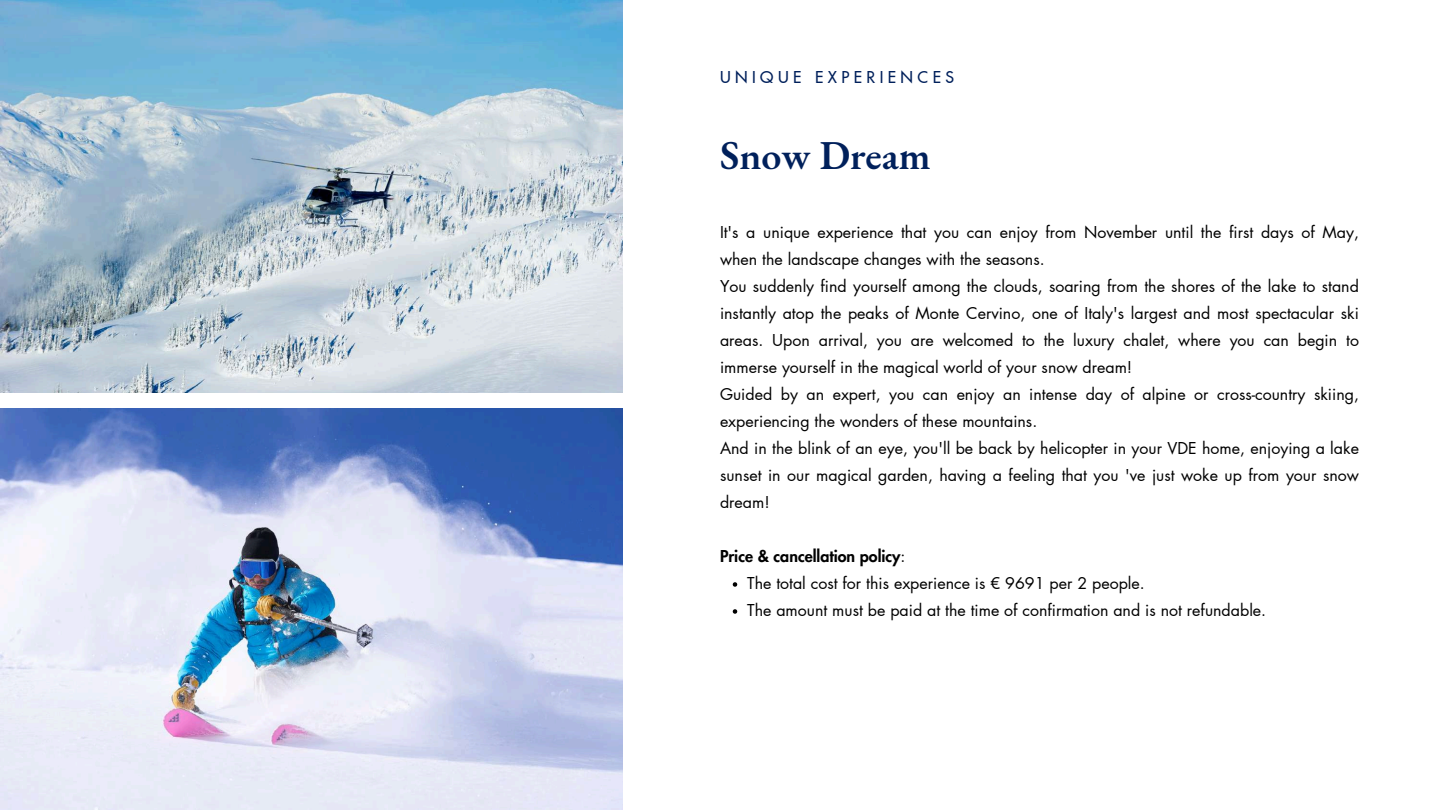
<style>
.page{position:relative;width:1440px;height:810px;background:#fff}
.page>*{position:absolute;margin:0;border:0;box-sizing:border-box;transform-origin:0 0}
.t1{font:600 40px "EB Garamond";color:#00205b}
.t2{font:16px/27px "Futura LT Pro";color:#000}
.t3{font:500 16px "Futura LT Pro";letter-spacing:.28em;color:#00205b}
.s1{font-weight:800}
</style>
<div class="page">
<svg style="left:733px;top:582px;width:4px;height:5px"></svg>
<svg style="left:733px;top:609px;width:4px;height:5px"></svg>
<img style="left:0;top:0;width:622px;height:393px">
<img style="left:0;top:408px;width:622px;height:402px">
<p class="t3" style="left:720px;top:69px;width:236px">UNIQUE EXPERIENCES</p>
<h1 class="t1" style="left:720px;top:129px;width:212px">Snow Dream</h1>
<p class="t2" style="left:720px;top:219px;width:640px">It's a unique experience that you can enjoy from November until the first days of May, when the landscape changes with the seasons.<br>You suddenly find yourself among the clouds, soaring from the shores of the lake to stand instantly atop the peaks of Monte Cervino, one of Italy's largest and most spectacular ski areas. Upon arrival, you are welcomed to the luxury chalet, where you can begin to immerse yourself in the magical world of your snow dream!<br>Guided by an expert, you can enjoy an intense day of alpine or cross-country skiing, experiencing the wonders of these mountains.<br>And in the blink of an eye, you'll be back by helicopter in your VDE home, enjoying a lake sunset in our magical garden, having a feeling that you 've just woke up from your snow dream!</p>
<p class="t2" style="left:747px;top:543px;width:520px;text-indent:-27px"><span class="s1">Price &amp; cancellation policy</span>:<br>The total cost for this experience is € 9691 per 2 people.<br>The amount must be paid at the time of confirmation and is not refundable.</p>
</div>
